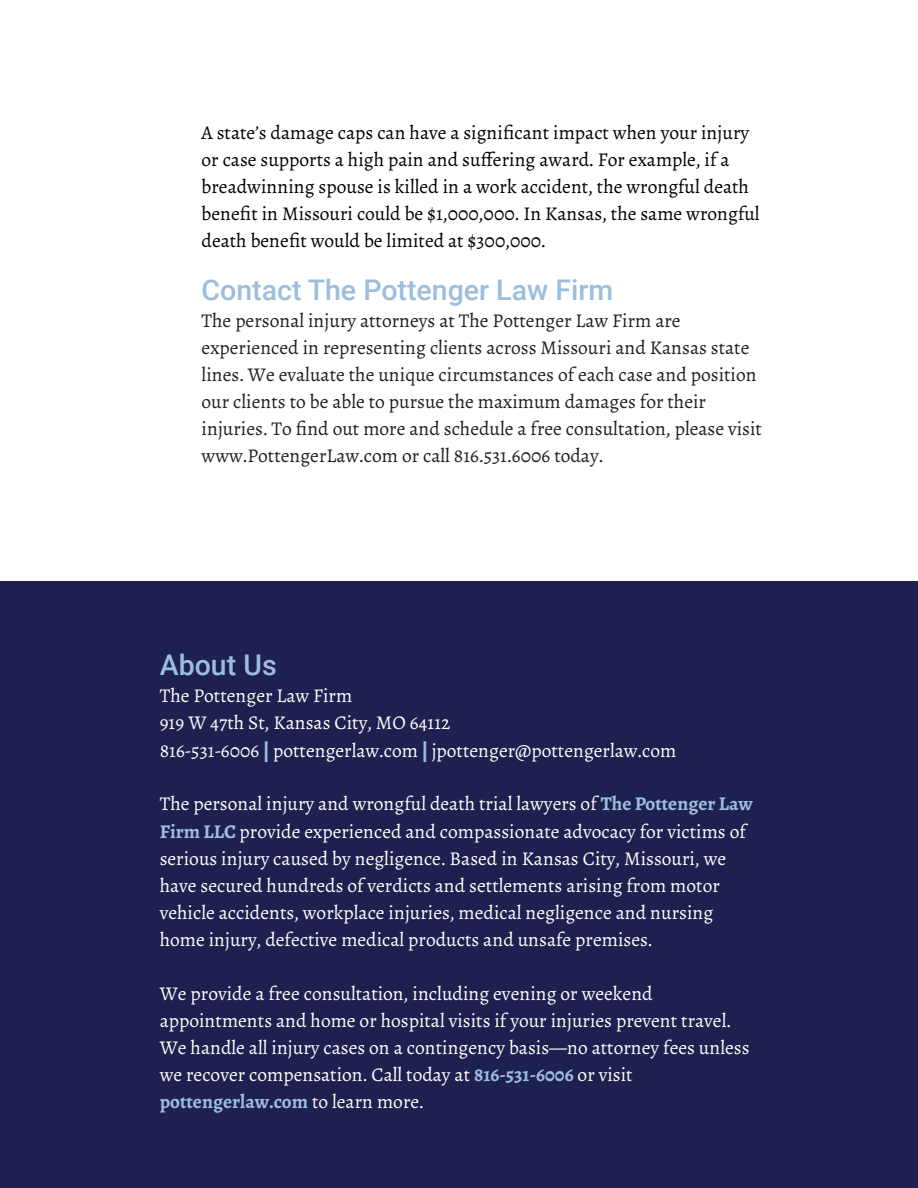
<style>
.page{position:relative;width:918px;height:1188px;background:#fff}
.page>*{position:absolute;margin:0;border:0;box-sizing:border-box;transform-origin:0 0}
.t1{font:500 28.5px "Roboto";color:#9cbedc}
.t2{font:19.5px/27px "Alegreya";color:#fff}
.t3{font:19.5px/27px "Alegreya";color:#231f20}
.t4{font:19.5px/27px "Alegreya";color:#000}
.s1{font-weight:900;color:#9dbddc}
.s2{font-weight:700;color:#9dbddc}
</style>
<div class="page">
<div style="left:0;top:581px;width:918px;height:607px;background:#1e204f"></div>
<p class="t4" style="left:202px;top:119px;width:560px">A state’s damage caps can have a significant impact when your injury or case supports a high pain and suffering award. For example, if a breadwinning spouse is killed in a work accident, the wrongful death benefit in Missouri could be $1,000,000. In Kansas, the same wrongful death benefit would be limited at $300,000.</p>
<h1 class="t1" style="left:202px;top:269px;width:413px">Contact The Pottenger Law Firm</h1>
<p class="t3" style="left:202px;top:307px;width:562px">The personal injury attorneys at The Pottenger Law Firm are experienced in representing clients across Missouri and Kansas state lines. We evaluate the unique circumstances of each case and position our clients to be able to pursue the maximum damages for their injuries. To find out more and schedule a free consultation, please visit www.PottengerLaw.com or call 816.531.6006 today.</p>
<h1 class="t1" style="left:160px;top:645px;width:118px">About Us</h1>
<p class="t2" style="left:160px;top:683px;width:518px">The Pottenger Law Firm<br>919 W 47th St, Kansas City, MO 64112<br>816-531-6006 <span class="s1">|</span> pottengerlaw.com <span class="s1">|</span> jpottenger@pottengerlaw.com</p>
<p class="t2" style="left:160px;top:791px;width:595px">The personal injury and wrongful death trial lawyers of <span class="s2">The Pottenger Law Firm LLC</span> provide experienced and compassionate advocacy for victims of serious injury caused by negligence. Based in Kansas City, Missouri, we have secured hundreds of verdicts and settlements arising from motor vehicle accidents, workplace injuries, medical negligence and nursing home injury, defective medical products and unsafe premises.</p>
<p class="t2" style="left:160px;top:980px;width:591px">We provide a free consultation, including evening or weekend appointments and home or hospital visits if your injuries prevent travel.<br>We handle all injury cases on a contingency basis—no attorney fees unless we recover compensation. Call today at <span class="s2">816-531-6006</span> or visit <span class="s2">pottengerlaw.com</span> to learn more.</p>
</div>
